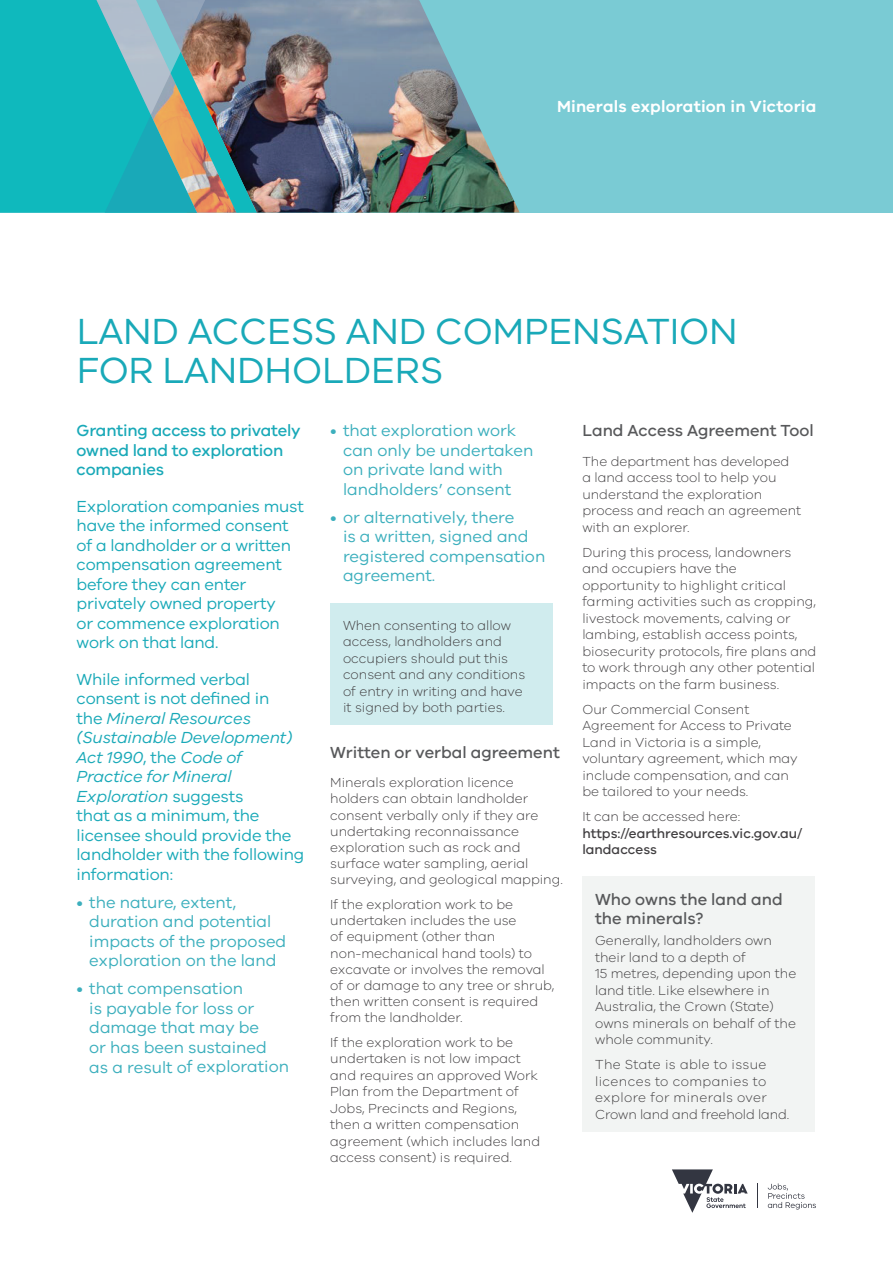
<style>
.page{position:relative;width:893px;height:1263px;background:#fff}
.page>*{position:absolute;margin:0;border:0;box-sizing:border-box;transform-origin:0 0}
.t1{font:37.5px/39px "VIC";letter-spacing:-.005em;color:#19a9b8}
.t2{font:16.5px/19.5px "VIC";letter-spacing:-.01em;color:#19a9b8}
.t3{font:16.5px/19.5px "VIC";color:#3cafbd}
.t4{font:500 16.5px/19.5px "VIC";color:#58595b}
.t5{font:500 16.5px/19.5px "VIC";letter-spacing:-.01em;color:#19a9b8}
.t6{font:600 16.5px "VIC";letter-spacing:.01em;color:#fff}
.t7{font:300 13.5px/16.5px "VIC";color:#413f41}
.t8{font:300 13.5px/16.5px "VIC";letter-spacing:.025em;color:#413f41}
.t9{font:500 13.5px/16.5px "VIC";color:#413f41}
.s1{font-style:italic}
</style>
<div class="page">
<div style="left:0;top:0;width:893px;height:213px;background:#7acbd4"></div>
<img style="left:265px;top:0;width:255px;height:213px">
<svg style="left:0;top:0;width:265px;height:213px;background:#45a5a7"></svg>
<svg style="left:672px;top:1169px;width:76px;height:44px"></svg>
<svg style="left:768px;top:1183px;width:48px;height:26px"></svg>
<div style="left:330px;top:603px;width:223px;height:122px;background:#d0ecee"></div>
<div style="left:582px;top:876px;width:232px;height:255px;background:#f2f4f3"></div>
<p class="t6" style="left:557px;top:96px;width:261px">Minerals exploration in Victoria</p>
<h1 class="t1" style="left:77px;top:311px;width:662px">LAND ACCESS AND COMPENSATION<br>FOR LANDHOLDERS</h1>
<p class="t5" style="left:77px;top:420px;width:226px">Granting access to privately owned land to exploration companies</p>
<p class="t2" style="left:77px;top:496px;width:229px">Exploration companies must have the informed consent of a landholder or a written compensation agreement before they can enter privately owned property<br>or commence exploration work on that land.</p>
<p class="t2" style="left:77px;top:669px;width:229px">While informed verbal consent is not defined in<br>the <span class="s1">Mineral Resources (Sustainable Development)<br>Act 1990</span>, the <span class="s1">Code of<br>Practice for Mineral<br>Exploration</span> suggests<br>that as a minimum, the licensee should provide the landholder with the following information:</p>
<p class="t3" style="left:89px;top:892px;width:199px;text-indent:-13px">• the nature, extent, duration and potential impacts of the proposed exploration on the land</p>
<p class="t3" style="left:89px;top:979px;width:201px;text-indent:-13px">• that compensation<br>is payable for loss or damage that may be<br>or has been sustained as a result of exploration</p>
<p class="t3" style="left:343px;top:420px;width:192px;text-indent:-13px">• that exploration work can only be undertaken on private land with landholders’ consent</p>
<p class="t3" style="left:343px;top:507px;width:204px;text-indent:-13px">• or alternatively, there<br>is a written, signed and registered compensation agreement.</p>
<p class="t7" style="left:343px;top:616px;width:184px">When consenting to allow access, landholders and occupiers should put this consent and any conditions of entry in writing and have it signed by both parties.</p>
<p class="t4" style="left:330px;top:742px;width:231px">Written or verbal agreement</p>
<p class="t7" style="left:330px;top:774px;width:234px">Minerals exploration licence holders can obtain landholder consent verbally only if they are undertaking reconnaissance exploration such as rock and surface water sampling, aerial surveying, and geological mapping.</p>
<p class="t7" style="left:330px;top:896px;width:225px">If the exploration work to be undertaken includes the use<br>of equipment (other than non-mechanical hand tools) to excavate or involves the removal of or damage to any tree or shrub, then written consent is required from the landholder.</p>
<p class="t7" style="left:330px;top:1034px;width:211px">If the exploration work to be undertaken is not low impact and requires an approved Work<br>Plan from the Department of<br>Jobs, Precincts and Regions, then a written compensation agreement (which includes land access consent) is required.</p>
<p class="t4" style="left:582px;top:420px;width:233px">Land Access Agreement Tool</p>
<p class="t7" style="left:582px;top:452px;width:220px">The department has developed a land access tool to help you understand the exploration process and reach an agreement with an explorer.</p>
<p class="t7" style="left:582px;top:543px;width:235px">During this process, landowners and occupiers have the opportunity to highlight critical farming activities such as cropping, livestock movements, calving or lambing, establish access points, biosecurity protocols, fire plans and to work through any other potential impacts on the farm business.</p>
<p class="t7" style="left:582px;top:700px;width:217px">Our Commercial Consent<br>Agreement for Access to Private<br>Land in Victoria is a simple, voluntary agreement, which may include compensation, and can be tailored to your needs.</p>
<p class="t7" style="left:582px;top:808px;width:159px">It can be accessed here:</p>
<p class="t9" style="left:582px;top:824px;width:222px">https://earthresources.vic.gov.au/ landaccess</p>
<p class="t4" style="left:595px;top:889px;width:189px">Who owns the land and the minerals?</p>
<p class="t7" style="left:595px;top:932px;width:203px">Generally, landholders own their land to a depth of<br>15 metres, depending upon the land title. Like elsewhere in<br>Australia, the Crown (State) owns minerals on behalf of the whole community.</p>
<p class="t8" style="left:595px;top:1056px;width:196px">The State is able to issue licences to companies to explore for minerals over<br>Crown land and freehold land.</p>
</div>
